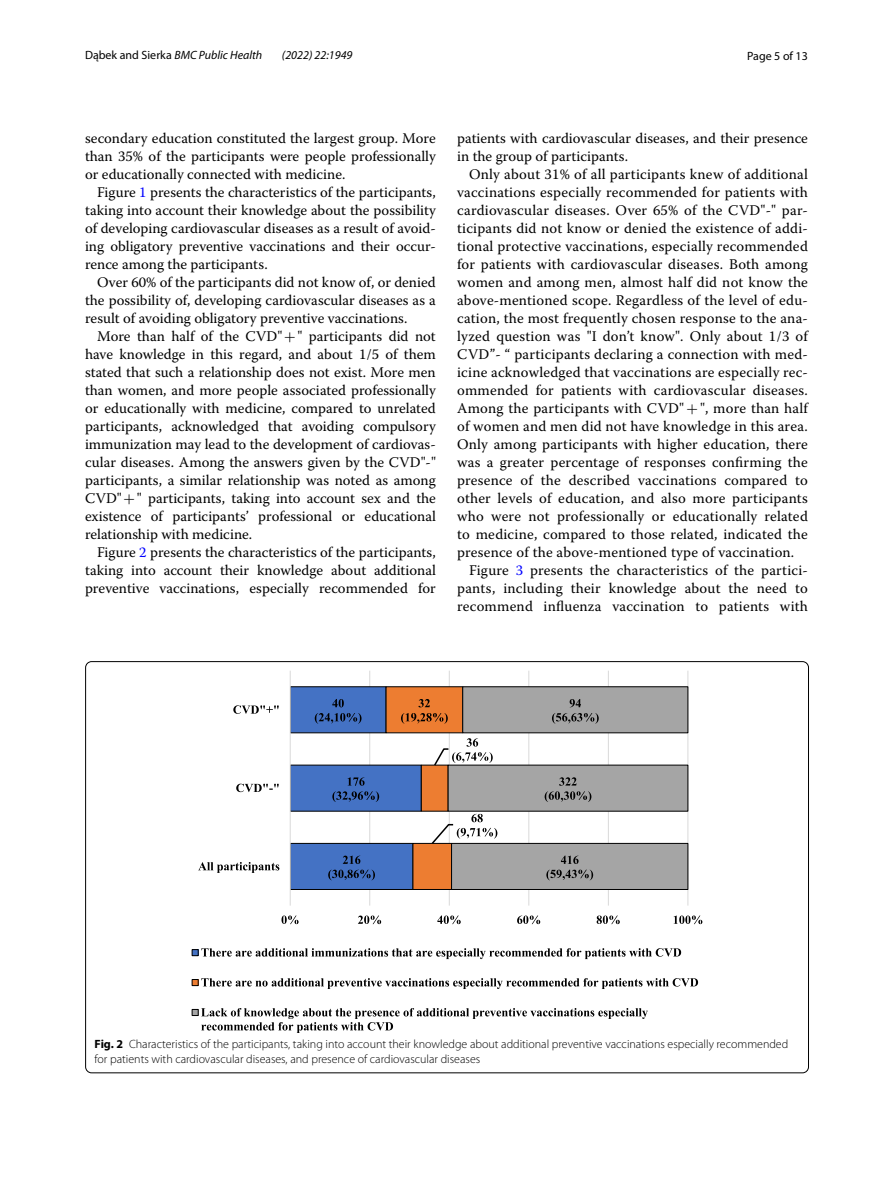
<style>
.page{position:relative;width:893px;height:1187px;background:#fff}
.page>*{position:absolute;margin:0;border:0;box-sizing:border-box;transform-origin:0 0}
.t1{font:14.7px/18px "Warnock Pro";letter-spacing:.015em;color:#000;text-align:justify}
.t2{font:300 12px/15px "Myriad Pro";color:#000}
.t3{font:italic 12px "Myriad Pro";color:#000}
.t4{font:12px "Myriad Pro";color:#000}
.s1{font-style:normal}
.s2{color:#00f}
.s3{font-family:"MTSY"}
.s4{font-weight:700}
</style>
<div class="page">
<hr style="left:369px;top:670px;width:1px;height:235px;background:#d9d9d9">
<hr style="left:449px;top:670px;width:1px;height:235px;background:#d9d9d9">
<hr style="left:528px;top:670px;width:1px;height:235px;background:#d9d9d9">
<hr style="left:608px;top:670px;width:1px;height:235px;background:#d9d9d9">
<hr style="left:687px;top:670px;width:1px;height:235px;background:#d9d9d9">
<svg style="left:497px;top:686px;width:192px;height:204px;fill:#a5a5a5"></svg>
<hr style="left:290px;top:670px;width:1px;height:235px;background:#d9d9d9">
<svg style="left:290px;top:686px;width:207px;height:204px"></svg>
<svg style="left:546px;top:855px;width:47px;height:25px"></svg>
<svg style="left:559px;top:777px;width:18px;height:8px"></svg>
<svg style="left:545px;top:791px;width:46px;height:11px"></svg>
<svg style="left:570px;top:699px;width:11px;height:8px"></svg>
<svg style="left:552px;top:713px;width:47px;height:10px"></svg>
<svg style="left:281px;top:915px;width:18px;height:9px"></svg>
<svg style="left:358px;top:915px;width:23px;height:9px"></svg>
<svg style="left:437px;top:915px;width:24px;height:9px"></svg>
<svg style="left:517px;top:915px;width:23px;height:9px"></svg>
<svg style="left:597px;top:915px;width:23px;height:9px"></svg>
<svg style="left:673px;top:915px;width:29px;height:9px"></svg>
<svg style="left:198px;top:862px;width:81px;height:10px"></svg>
<svg style="left:236px;top:783px;width:43px;height:9px"></svg>
<svg style="left:233px;top:705px;width:46px;height:8px"></svg>
<svg style="left:192px;top:948px;width:489px;height:11px"></svg>
<svg style="left:192px;top:978px;width:506px;height:10px"></svg>
<svg style="left:192px;top:1008px;width:456px;height:24px"></svg>
<p class="t3" style="left:85px;top:48px;width:179px"><span class="s1">Dąbek and Sierka</span> BMC Public Health</p>
<p class="t3" style="left:282px;top:48px;width:72px">(2022) 22:1949</p>
<p class="t4" style="left:747px;top:48px;width:62px">Page 5 of 13</p>
<p class="t1" style="left:85px;top:128px;width:352px">secondary education constituted the largest group. More than 35% of the participants were people professionally or educationally connected with medicine.</p>
<p class="t1" style="left:85px;top:182px;width:352px;text-indent:12px">Figure <span class="s2">1</span> presents the characteristics of the participants, taking into account their knowledge about the possibility of developing cardiovascular diseases as a result of avoid&shy;ing obligatory preventive vaccinations and their occur&shy;rence among the participants.</p>
<p class="t1" style="left:85px;top:272px;width:352px;text-indent:12px">Over 60% of the participants did not know of, or denied the possibility of, developing cardiovascular diseases as a result of avoiding obligatory preventive vaccinations.</p>
<p class="t1" style="left:85px;top:326px;width:352px;text-indent:12px">More than half of the CVD"<span class="s3">+</span>" participants did not have knowledge in this regard, and about 1/5 of them stated that such a relationship does not exist. More men than women, and more people associated professionally or educationally with medicine, compared to unrelated participants, acknowledged that avoiding compulsory immunization may lead to the development of cardiovas&shy;cular diseases. Among the answers given by the CVD"-" participants, a similar relationship was noted as among CVD"<span class="s3">+</span>" participants, taking into account sex and the existence of participants’ professional or educational relationship with medicine.</p>
<p class="t1" style="left:85px;top:542px;width:352px;text-indent:12px">Figure <span class="s2">2</span> presents the characteristics of the participants, taking into account their knowledge about additional preventive vaccinations, especially recommended for</p>
<p class="t1" style="left:457px;top:128px;width:352px">patients with cardiovascular diseases, and their presence in the group of participants.</p>
<p class="t1" style="left:469px;top:164px;width:340px">Only about 31% of all participants knew of additional</p>
<p class="t1" style="left:457px;top:182px;width:352px">vaccinations especially recommended for patients with</p>
<p class="t1" style="left:457px;top:200px;width:352px">cardiovascular diseases. Over 65% of the CVD"-" par-</p>
<p class="t1" style="left:457px;top:218px;width:352px">ticipants did not know or denied the existence of addi-</p>
<p class="t1" style="left:457px;top:236px;width:352px">tional protective vaccinations, especially recommended</p>
<p class="t1" style="left:457px;top:254px;width:352px">for patients with cardiovascular diseases. Both among</p>
<p class="t1" style="left:457px;top:272px;width:352px">women and among men, almost half did not know the</p>
<p class="t1" style="left:457px;top:290px;width:352px">above-mentioned scope. Regardless of the level of edu-</p>
<p class="t1" style="left:457px;top:308px;width:352px">cation, the most frequently chosen response to the ana-</p>
<p class="t1" style="left:457px;top:326px;width:352px">lyzed question was "I don’t know". Only about 1/3 of</p>
<p class="t1" style="left:457px;top:344px;width:352px">CVD”- “ participants declaring a connection with med-</p>
<p class="t1" style="left:457px;top:362px;width:352px">icine acknowledged that vaccinations are especially rec-</p>
<p class="t1" style="left:457px;top:380px;width:352px">ommended for patients with cardiovascular diseases.</p>
<p class="t1" style="left:457px;top:398px;width:352px">Among the participants with CVD"<span class="s3">+</span>", more than half</p>
<p class="t1" style="left:457px;top:416px;width:352px">of women and men did not have knowledge in this area.</p>
<p class="t1" style="left:457px;top:434px;width:352px">Only among participants with higher education, there</p>
<p class="t1" style="left:457px;top:452px;width:352px">was a greater percentage of responses confirming the</p>
<p class="t1" style="left:457px;top:470px;width:352px">presence of the described vaccinations compared to</p>
<p class="t1" style="left:457px;top:488px;width:352px">other levels of education, and also more participants</p>
<p class="t1" style="left:457px;top:506px;width:352px">who were not professionally or educationally related</p>
<p class="t1" style="left:457px;top:524px;width:352px">to medicine, compared to those related, indicated the</p>
<p class="t1" style="left:457px;top:542px;width:339px">presence of the above-mentioned type of vaccination.</p>
<p class="t1" style="left:469px;top:560px;width:340px">Figure <span class="s2">3</span> presents the characteristics of the partici-</p>
<p class="t1" style="left:457px;top:578px;width:352px">pants, including their knowledge about the need to</p>
<p class="t1" style="left:457px;top:596px;width:352px">recommend influenza vaccination to patients with</p>
<p class="t2" style="left:95px;top:1036px;width:695px"><span class="s4">Fig. 2</span> Characteristics of the participants, taking into account their knowledge about additional preventive vaccinations especially recommended for patients with cardiovascular diseases, and presence of cardiovascular diseases</p>
</div>
